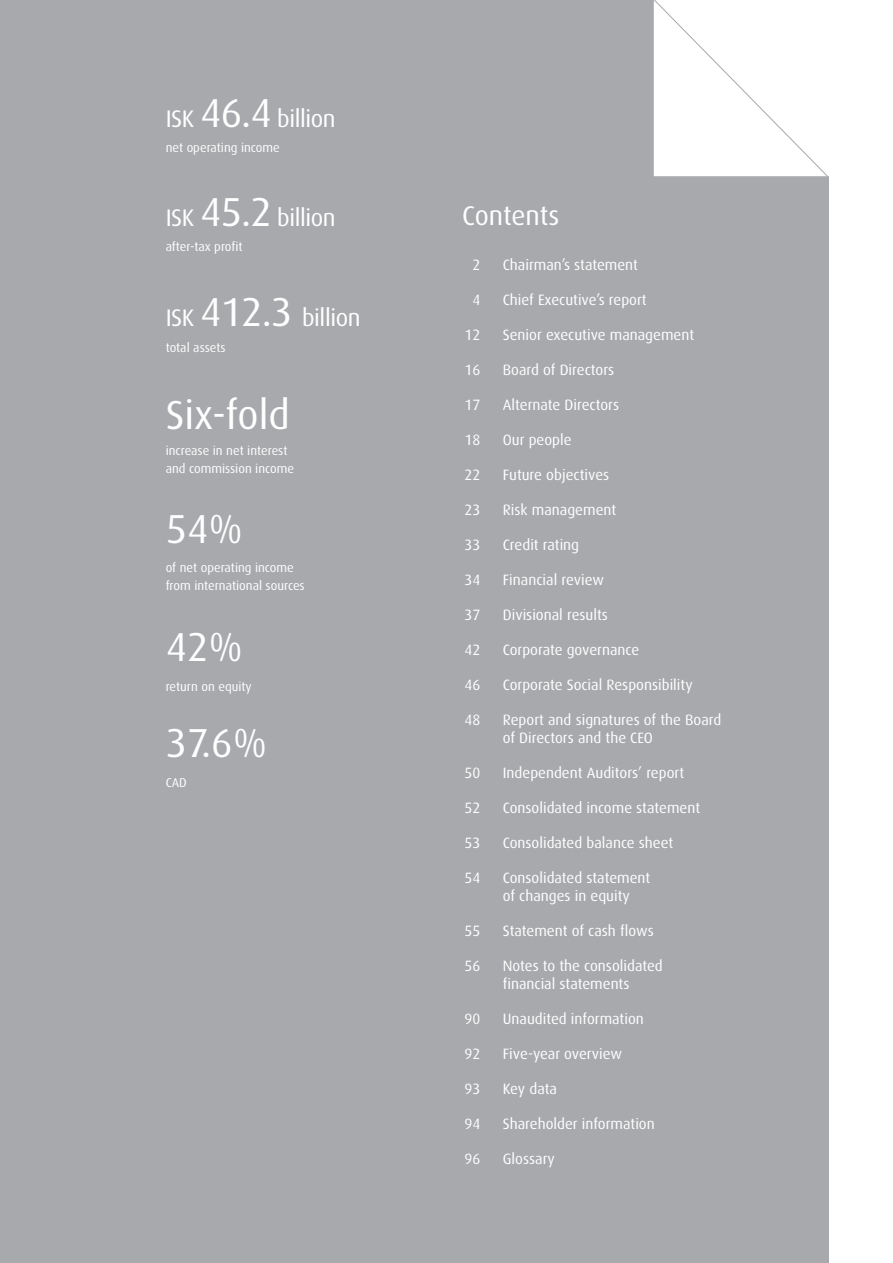
<style>
.page{position:relative;width:893px;height:1263px;background:#fff}
.page>*{position:absolute;margin:0;border:0;box-sizing:border-box;transform-origin:0 0}
.t1{font:40.5px "Dax";color:#fff}
.t2{font:27px "Dax";color:#fff}
.t3{font:24px "Dax";letter-spacing:-.02em;color:#fff}
.t4{font:15px/18px "Dax";color:#fff}
.t5{font:12.75px/18px "Dax";color:#fff}
.s1{font-size:40.5px}
</style>
<div class="page">
<div style="left:0;top:0;width:828px;height:1263px;background:#a8a9ad"></div>
<div style="left:653px;top:0;width:176px;height:178px;background:#fff"></div>
<h3 class="t3" style="left:166px;top:105px;width:172px">ISK <span class="s1">46.4</span> billion</h3>
<p class="t5" style="left:166px;top:139px;width:116px">net operating income</p>
<h3 class="t3" style="left:166px;top:204px;width:172px">ISK <span class="s1">45.2</span> billion</h3>
<p class="t5" style="left:166px;top:238px;width:78px">after-tax profit</p>
<h3 class="t3" style="left:166px;top:304px;width:196px">ISK <span class="s1">412.3</span> billion</h3>
<p class="t5" style="left:166px;top:339px;width:61px">total assets</p>
<h1 class="t1" style="left:166px;top:392px;width:126px">Six-fold</h1>
<p class="t5" style="left:166px;top:442px;width:130px">increase in net interest and commission income</p>
<h1 class="t1" style="left:166px;top:506px;width:79px">54%</h1>
<p class="t5" style="left:166px;top:559px;width:141px">of net operating income from international sources</p>
<h1 class="t1" style="left:166px;top:625px;width:79px">42%</h1>
<p class="t5" style="left:166px;top:677px;width:88px">return on equity</p>
<h1 class="t1" style="left:166px;top:721px;width:103px">37.6%</h1>
<p class="t5" style="left:166px;top:774px;width:23px">CAD</p>
<h2 class="t2" style="left:462px;top:200px;width:99px">Contents</h2>
<p class="t4" style="left:472px;top:256px;width:9px">2</p>
<p class="t4" style="left:503px;top:256px;width:137px">Chairman’s statement</p>
<p class="t4" style="left:472px;top:291px;width:9px">4</p>
<p class="t4" style="left:503px;top:291px;width:145px">Chief Executive’s report</p>
<p class="t4" style="left:464px;top:326px;width:17px">12</p>
<p class="t4" style="left:503px;top:326px;width:193px">Senior executive management</p>
<p class="t4" style="left:464px;top:361px;width:17px">16</p>
<p class="t4" style="left:503px;top:361px;width:113px">Board of Directors</p>
<p class="t4" style="left:464px;top:396px;width:17px">17</p>
<p class="t4" style="left:503px;top:396px;width:118px">Alternate Directors</p>
<p class="t4" style="left:464px;top:431px;width:17px">18</p>
<p class="t4" style="left:503px;top:431px;width:70px">Our people</p>
<p class="t4" style="left:464px;top:466px;width:17px">22</p>
<p class="t4" style="left:503px;top:466px;width:108px">Future objectives</p>
<p class="t4" style="left:464px;top:501px;width:17px">23</p>
<p class="t4" style="left:503px;top:501px;width:115px">Risk management</p>
<p class="t4" style="left:464px;top:536px;width:17px">33</p>
<p class="t4" style="left:503px;top:536px;width:78px">Credit rating</p>
<p class="t4" style="left:464px;top:571px;width:17px">34</p>
<p class="t4" style="left:503px;top:571px;width:103px">Financial review</p>
<p class="t4" style="left:464px;top:606px;width:17px">37</p>
<p class="t4" style="left:503px;top:606px;width:107px">Divisional results</p>
<p class="t4" style="left:464px;top:641px;width:17px">42</p>
<p class="t4" style="left:503px;top:641px;width:138px">Corporate governance</p>
<p class="t4" style="left:464px;top:676px;width:17px">46</p>
<p class="t4" style="left:503px;top:676px;width:191px">Corporate Social Responsibility</p>
<p class="t4" style="left:464px;top:711px;width:17px">48</p>
<p class="t4" style="left:503px;top:711px;width:220px">Report and signatures of the Board of Directors and the CEO</p>
<p class="t4" style="left:464px;top:764px;width:17px">50</p>
<p class="t4" style="left:503px;top:764px;width:183px">Independent Auditors’ report</p>
<p class="t4" style="left:464px;top:799px;width:17px">52</p>
<p class="t4" style="left:503px;top:799px;width:199px">Consolidated income statement</p>
<p class="t4" style="left:464px;top:834px;width:17px">53</p>
<p class="t4" style="left:503px;top:834px;width:172px">Consolidated balance sheet</p>
<p class="t4" style="left:464px;top:869px;width:17px">54</p>
<p class="t4" style="left:503px;top:869px;width:149px">Consolidated statement of changes in equity</p>
<p class="t4" style="left:464px;top:922px;width:17px">55</p>
<p class="t4" style="left:503px;top:922px;width:153px">Statement of cash flows</p>
<p class="t4" style="left:464px;top:957px;width:17px">56</p>
<p class="t4" style="left:503px;top:957px;width:161px">Notes to the consolidated financial statements</p>
<p class="t4" style="left:464px;top:1010px;width:17px">90</p>
<p class="t4" style="left:503px;top:1010px;width:143px">Unaudited information</p>
<p class="t4" style="left:464px;top:1045px;width:17px">92</p>
<p class="t4" style="left:503px;top:1045px;width:121px">Five-year overview</p>
<p class="t4" style="left:464px;top:1080px;width:17px">93</p>
<p class="t4" style="left:503px;top:1080px;width:56px">Key data</p>
<p class="t4" style="left:464px;top:1115px;width:17px">94</p>
<p class="t4" style="left:503px;top:1115px;width:153px">Shareholder information</p>
<p class="t4" style="left:464px;top:1150px;width:17px">96</p>
<p class="t4" style="left:503px;top:1150px;width:54px">Glossary</p>
</div>
